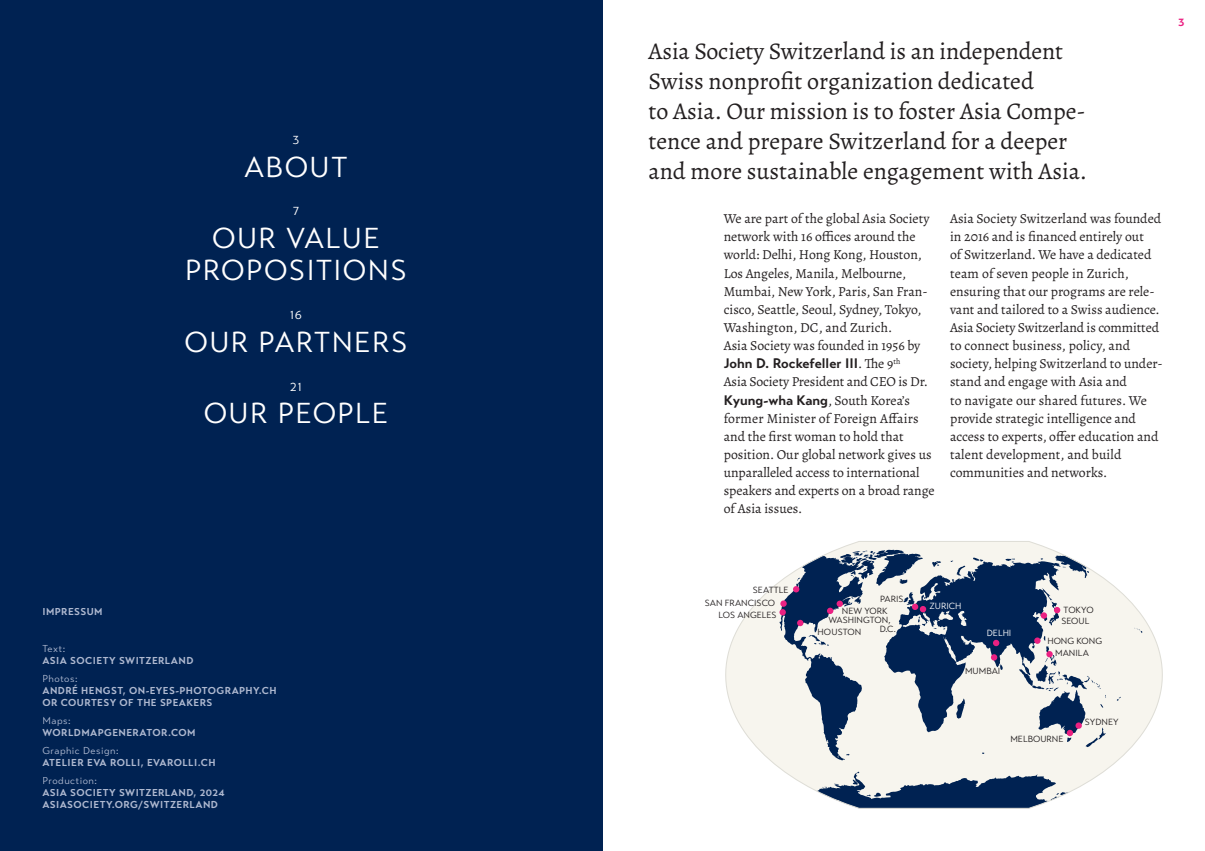
<style>
.page{position:relative;width:1205px;height:851px;background:#fff}
.page>*{position:absolute;margin:0;border:0;box-sizing:border-box;transform-origin:0 0}
.t1{font:28.75px/32.5px "Transat Text Standard";letter-spacing:.05em;color:#fff;text-align:center}
.t2{font:24px/30px "Alegreya";color:#231f20}
.t3{font:13.75px/18.1px "Alegreya";color:#231f20}
.t4{font:700 13.75px "Transat Text";color:#231f20}
.t5{font:12.5px "Transat Text Standard";color:#fff}
.t6{font:700 11.25px "Transat Text";color:#eb2182}
.t7{font:700 10px/12px "Transat Text";letter-spacing:.04em;color:#afb9d0}
.t8{font:10px "Transat Text Standard";letter-spacing:.045em;color:#afb9d0}
.t9{font:8.88px/8.8px "Transat Text Standard";color:#231f20}
.t10{font:8.88px "Transat Text Standard";color:#fff}
.s1{font-family:"Alegreya";font-weight:400}
.s2{font-size:8.38px}
</style>
<div class="page">
<div style="left:0;top:0;width:602px;height:850px;background:#002252"></div>
<svg style="left:725px;top:541px;width:437px;height:267px"></svg>
<svg style="left:793px;top:586px;width:6px;height:6px"></svg>
<div style="left:797px;top:619px;width:6px;height:7px;background:#eb2182;border-radius:50%"></div>
<div style="left:827px;top:607px;width:6px;height:7px;background:#eb2182;border-radius:50%"></div>
<div style="left:836px;top:600px;width:7px;height:7px;background:#eb2182;border-radius:50%"></div>
<div style="left:912px;top:603px;width:6px;height:7px;background:#eb2182;border-radius:50%"></div>
<svg style="left:920px;top:606px;width:6px;height:6px"></svg>
<div style="left:993px;top:639px;width:6px;height:7px;background:#eb2182;border-radius:50%"></div>
<svg style="left:991px;top:654px;width:6px;height:6px"></svg>
<svg style="left:1034px;top:637px;width:6px;height:6px"></svg>
<div style="left:1046px;top:651px;width:7px;height:6px;background:#eb2182;border-radius:50%"></div>
<div style="left:1067px;top:729px;width:6px;height:7px;background:#eb2182;border-radius:50%"></div>
<div style="left:1075px;top:722px;width:7px;height:6px;background:#eb2182;border-radius:50%"></div>
<div style="left:1040px;top:612px;width:7px;height:6px;background:#eb2182;border-radius:50%"></div>
<svg style="left:1054px;top:607px;width:6px;height:6px"></svg>
<div style="left:780px;top:600px;width:7px;height:6px;background:#eb2182;border-radius:50%"></div>
<div style="left:779px;top:609px;width:7px;height:6px;background:#eb2182;border-radius:50%"></div>
<div style="left:817px;top:627px;width:6px;height:11px;background:#f7f5ee;border-radius:50%"></div>
<p class="t5" style="left:292px;top:132px;width:8px">3</p>
<h1 class="t1" style="left:244px;top:151px;width:105px">ABOUT</h1>
<p class="t5" style="left:293px;top:204px;width:8px">7</p>
<h1 class="t1" style="left:185px;top:222px;width:223px">OUR VALUE<br>PROPOSITIONS</h1>
<p class="t5" style="left:290px;top:307px;width:14px">16</p>
<h1 class="t1" style="left:184px;top:326px;width:224px">OUR PARTNERS</h1>
<p class="t5" style="left:290px;top:379px;width:14px">21</p>
<h1 class="t1" style="left:204px;top:397px;width:186px">OUR PEOPLE</h1>
<p class="t7" style="left:43px;top:605px;width:62px">IMPRESSUM</p>
<p class="t8" style="left:43px;top:642px;width:24px">Text:</p>
<p class="t7" style="left:43px;top:654px;width:152px">ASIA SOCIETY SWITZERLAND</p>
<p class="t8" style="left:43px;top:672px;width:37px">Photos:</p>
<p class="t7" style="left:43px;top:684px;width:236px">ANDRÉ HENGST, ON-EYES-PHOTOGRAPHY.CH<br>OR COURTESY OF THE SPEAKERS</p>
<p class="t8" style="left:43px;top:714px;width:30px">Maps:</p>
<p class="t7" style="left:43px;top:726px;width:154px">WORLDMAPGENERATOR.COM</p>
<p class="t8" style="left:43px;top:744px;width:78px">Graphic Design:</p>
<p class="t7" style="left:43px;top:756px;width:175px">ATELIER EVA ROLLI, EVAROLLI.CH</p>
<p class="t8" style="left:43px;top:774px;width:56px">Production:</p>
<p class="t7" style="left:43px;top:786px;width:184px">ASIA SOCIETY SWITZERLAND, 2024<br>ASIASOCIETY.ORG/SWITZERLAND</p>
<h2 class="t2" style="left:648px;top:36px;width:440px">Asia Society Switzerland is an independent Swiss nonprofit organization dedicated<br>to Asia. Our mission is to foster Asia Compe&shy;tence and prepare Switzerland for a deeper and more sustainable engagement with Asia.</h2>
<p class="t3" style="left:724px;top:209px;width:207px">We are part of the global Asia Society network with 16 offices around the world: Delhi, Hong Kong, Houston, Los Angeles, Manila, Melbourne, Mumbai, New York, Paris, San Fran&shy;cisco, Seattle, Seoul, Sydney, Tokyo, Washington, DC, and Zurich.<br>Asia Society was founded in 1956 by</p>
<p class="t4" style="left:724px;top:355px;width:178px">John D. Rockefeller III<span class="s1">. The 9</span><sup>th</sup></p>
<p class="t3" style="left:724px;top:372px;width:206px">Asia Society President and CEO is Dr.</p>
<p class="t4" style="left:724px;top:391px;width:188px">Kyung-wha Kang<span class="s1">, South Korea’s</span></p>
<p class="t3" style="left:724px;top:409px;width:212px">former Minister of Foreign Affairs and the first woman to hold that position. Our global network gives us unparalleled access to international speakers and experts on a broad range of Asia issues.</p>
<p class="t3" style="left:950px;top:209px;width:214px">Asia Society Switzerland was founded in 2016 and is financed entirely out<br>of Switzerland. We have a dedicated team of seven people in Zurich, ensuring that our programs are rele&shy;vant and tailored to a Swiss audience.<br>Asia Society Switzerland is committed to connect business, policy, and society, helping Switzerland to under&shy;stand and engage with Asia and<br>to navigate our shared futures. We provide strategic intelligence and access to experts, offer education and talent development, and build communities and networks.</p>
<p class="t6" style="left:1178px;top:15px;width:8px">3</p>
<p class="t9" style="left:753px;top:585px;width:37px">SEATTLE</p>
<p class="t9" style="left:718px;top:610px;width:60px">LOS ANGELES</p>
<p class="t9" style="left:705px;top:599px;width:72px">SAN FRANCISCO</p>
<p class="t9" style="left:880px;top:594px;width:25px">PARIS</p>
<p class="t9" style="left:879px;top:616px;width:18px;text-indent:-51px">WASHINGTON,<br>D.C<span class="s2">.</span></p>
<p class="t9" style="left:842px;top:606px;width:47px">NEW YORK</p>
<p class="t9" style="left:817px;top:627px;width:45px">HOUSTON</p>
<p class="t10" style="left:929px;top:600px;width:34px">ZURICH</p>
<p class="t10" style="left:987px;top:627px;width:26px">DELHI</p>
<p class="t9" style="left:965px;top:666px;width:37px">MUMBAI</p>
<p class="t9" style="left:1063px;top:605px;width:32px">TOKYO</p>
<p class="t9" style="left:1061px;top:616px;width:29px">SEOUL</p>
<p class="t9" style="left:1047px;top:634px;width:56px;line-height:12.8px;text-align:center">HONG KONG<br>MANILA</p>
<p class="t9" style="left:1085px;top:718px;width:35px">SYDNEY</p>
<p class="t9" style="left:1010px;top:734px;width:55px">MELBOURNE</p>
</div>
